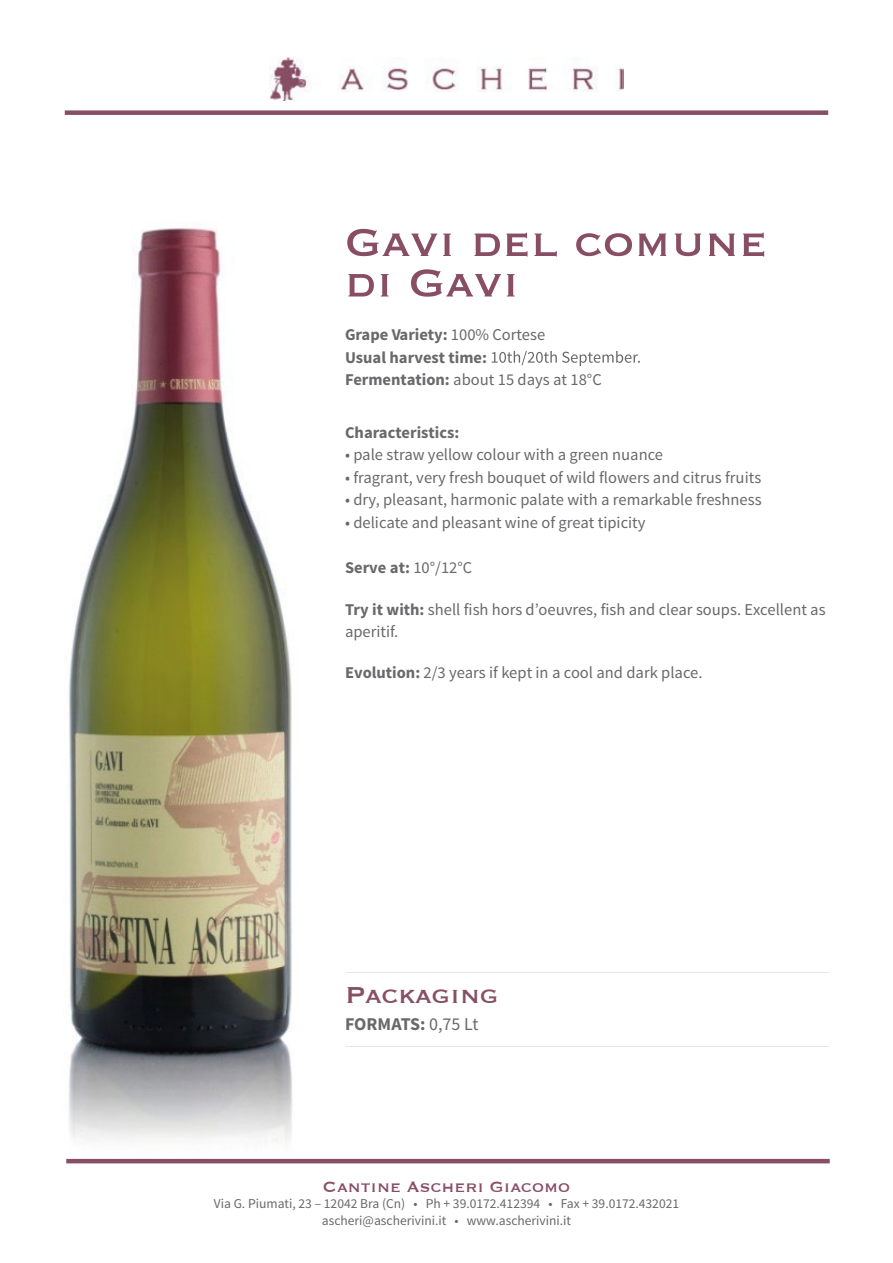
<style>
.page{position:relative;width:893px;height:1263px;background:#fff}
.page>*{position:absolute;margin:0;border:0;box-sizing:border-box;transform-origin:0 0}
.t1{font:51px/40.5px "Copperplate";color:#884e64}
.t2{font:30px "Copperplate";color:#884e64}
.t3{font:19.5px "Copperplate";color:#884e64}
.t4{font:700 18px "Source Sans Pro";letter-spacing:-.005em;color:#69686a}
.t5{font:16.5px/22.5px "Source Sans Pro";color:#69686a}
.t6{font:700 16.5px/22.5px "Source Sans Pro";color:#69686a}
.t7{font:13.5px/16.2px "Source Sans Pro";color:#69686a;text-align:center}
.s1{font-weight:400}
.s2{font-weight:700}
</style>
<div class="page">
<svg style="left:492px;top:351px;width:148px;height:15px"></svg>
<hr style="left:66px;top:1159px;width:764px;height:4px;background:#884e64">
<div style="left:65px;top:110px;width:763px;height:5px;background:#884e64"></div>
<img style="left:269px;top:57px;width:354px;height:43px">
<img style="left:69px;top:228px;width:223px;height:915px">
<h1 class="t1" style="left:345px;top:219px;width:424px">Gavi del comune di Gavi</h1>
<p class="t6" style="left:345px;top:324px;width:258px">Grape Variety: <span class="s1">100% Cortese<br></span>Usual harvest time:<br>Fermentation: <span class="s1">about 15 days at 18°C</span></p>
<p class="t6" style="left:345px;top:421px;width:116px">Characteristics:</p>
<p class="t5" style="left:345px;top:444px;width:320px">• pale straw yellow colour with a green nuance</p>
<p class="t5" style="left:345px;top:466px;width:418px">• fragrant, very fresh bouquet of wild flowers and citrus fruits</p>
<p class="t5" style="left:345px;top:489px;width:418px">• dry, pleasant, harmonic palate with a remarkable freshness</p>
<p class="t5" style="left:345px;top:511px;width:302px">• delicate and pleasant wine of great tipicity</p>
<p class="t6" style="left:345px;top:557px;width:129px">Serve at: <span class="s1">10°/12°C</span></p>
<p class="t5" style="left:345px;top:598px;width:482px"><span class="s2">Try it with:</span> shell fish hors d’oeuvres, fish and clear soups. Excellent as aperitif.</p>
<p class="t5" style="left:345px;top:661px;width:359px"><span class="s2">Evolution:</span> 2/3 years if kept in a cool and dark place.</p>
<h2 class="t2" style="left:345px;top:975px;width:155px">Packaging</h2>
<p class="t4" style="left:345px;top:1012px;width:135px">FORMATS: <span class="s1">0,75 Lt</span></p>
<p class="t3" style="left:323px;top:1174px;width:249px">Cantine Ascheri Giacomo</p>
<p class="t7" style="left:214px;top:1196px;width:467px">Via G. Piumati, 23 – 12042 Bra (Cn) • Ph + 39.0172.412394 • Fax + 39.0172.432021 ascheri@ascherivini.it • www.ascherivini.it</p>
</div>
